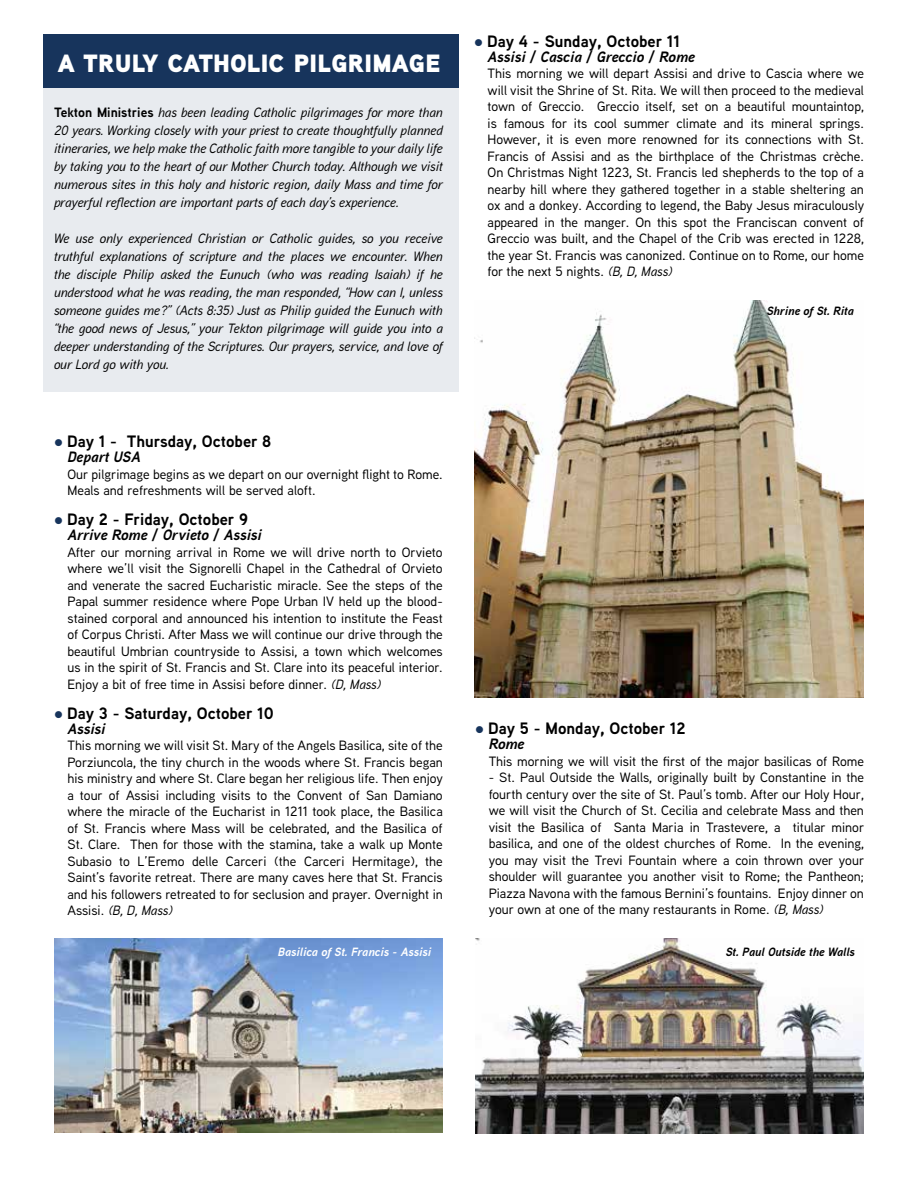
<style>
.page{position:relative;width:918px;height:1188px;background:#fff}
.page>*{position:absolute;margin:0;border:0;box-sizing:border-box;transform-origin:0 0}
.t1{font:900 33px "Aaux Next";letter-spacing:-.03em;color:#fff}
.t2{font:700 16.5px "Aaux Next";color:#000}
.t3{font:italic 700 15px "Aaux Next";color:#000}
.t4{font:500 13.5px/16.5px "Aaux Next";color:#000;text-align:justify}
.t5{font:italic 500 13.5px/18px "Aaux Next";color:#000;text-align:justify}
.t6{font:italic 700 12px "Aaux Next";color:#000}
.t7{font:italic 700 12px "Aaux Next";color:#fff}
.s1{font-weight:700;font-style:normal}
.s2{color:#17345c}
.s3{font-style:italic}
</style>
<div class="page">
<img style="left:474px;top:300px;width:390px;height:398px">
<div style="left:43px;top:88px;width:416px;height:304px;background:#e8ebef"></div>
<div style="left:43px;top:34px;width:416px;height:54px;background:#17345c"></div>
<img style="left:54px;top:938px;width:389px;height:195px">
<img style="left:475px;top:938px;width:389px;height:196px">
<h1 class="t1" style="left:57px;top:37px;width:385px">a truly catholic pilgrimage</h1>
<p class="t5" style="left:54px;top:103px;width:390px"><span class="s1">Tekton Ministries</span> has been leading Catholic pilgrimages for more than 20 years. Working closely with your priest to create thoughtfully planned itineraries, we help make the Catholic faith more tangible to your daily life by taking you to the heart of our Mother Church today. Although we visit numerous sites in this holy and historic region, daily Mass and time for prayerful reflection are important parts of each day’s experience.</p>
<p class="t5" style="left:54px;top:229px;width:390px">We use only experienced Christian or Catholic guides, so you receive truthful explanations of scripture and the places we encounter. When the disciple Philip asked the Eunuch (who was reading Isaiah) if he understood what he was reading, the man responded, “How can I, unless someone guides me?” (Acts 8:35) Just as Philip guided the Eunuch with “the good news of Jesus,” your Tekton pilgrimage will guide you into a deeper understanding of the Scriptures. Our prayers, service, and love of our Lord go with you.</p>
<p class="t2" style="left:54px;top:430px;width:219px"><span class="s2">●</span> Day 1 - Thursday, October 8</p>
<p class="t3" style="left:68px;top:447px;width:75px">Depart USA</p>
<p class="t4" style="left:68px;top:466px;width:377px">Our pilgrimage begins as we depart on our overnight flight to Rome.<br>Meals and refreshments will be served aloft.</p>
<p class="t2" style="left:54px;top:508px;width:196px"><span class="s2">●</span> Day 2 - Friday, October 9</p>
<p class="t3" style="left:68px;top:525px;width:196px">Arrive Rome / Orvieto / Assisi</p>
<p class="t4" style="left:68px;top:544px;width:377px">After our morning arrival in Rome we will drive north to Orvieto where we’ll visit the Signorelli Chapel in the Cathedral of Orvieto and venerate the sacred Eucharistic miracle. See the steps of the Papal summer residence where Pope Urban IV held up the blood&shy;stained corporal and announced his intention to institute the Feast of Corpus Christi. After Mass we will continue our drive through the beautiful Umbrian countryside to Assisi, a town which welcomes us in the spirit of St. Francis and St. Clare into its peaceful interior.<br>Enjoy a bit of free time in Assisi before dinner. <span class="s3">(D, Mass)</span></p>
<p class="t2" style="left:54px;top:702px;width:221px"><span class="s2">●</span> Day 3 - Saturday, October 10</p>
<p class="t3" style="left:68px;top:718px;width:39px">Assisi</p>
<p class="t4" style="left:68px;top:737px;width:377px">This morning we will visit St. Mary of the Angels Basilica, site of the Porziuncola, the tiny church in the woods where St. Francis began his ministry and where St. Clare began her religious life. Then enjoy a tour of Assisi including visits to the Convent of San Damiano where the miracle of the Eucharist in 1211 took place, the Basilica of St. Francis where Mass will be celebrated, and the Basilica of St. Clare. Then for those with the stamina, take a walk up Monte Subasio to L’Eremo delle Carceri (the Carceri Hermitage), the Saint’s favorite retreat. There are many caves here that St. Francis and his followers retreated to for seclusion and prayer. Overnight in Assisi. <span class="s3">(B, D, Mass)</span></p>
<p class="t7" style="left:278px;top:943px;width:155px">Basilica of St. Francis - Assisi</p>
<p class="t2" style="left:474px;top:29px;width:207px"><span class="s2">●</span> Day 4 - Sunday, October 11</p>
<p class="t3" style="left:488px;top:46px;width:209px">Assisi / Cascia / Greccio / Rome</p>
<p class="t4" style="left:488px;top:65px;width:378px">This morning we will depart Assisi and drive to Cascia where we will visit the Shrine of St. Rita. We will then proceed to the medieval town of Greccio. Greccio itself, set on a beautiful mountaintop, is famous for its cool summer climate and its mineral springs.<br>However, it is even more renowned for its connections with St.<br>Francis of Assisi and as the birthplace of the Christmas crèche.<br>On Christmas Night 1223, St. Francis led shepherds to the top of a nearby hill where they gathered together in a stable sheltering an ox and a donkey. According to legend, the Baby Jesus miraculously appeared in the manger. On this spot the Franciscan convent of Greccio was built, and the Chapel of the Crib was erected in 1228, the year St. Francis was canonized. Continue on to Rome, our home for the next 5 nights. <span class="s3">(B, D, Mass)</span></p>
<p class="t6" style="left:767px;top:302px;width:89px">Shrine of St. Rita</p>
<p class="t2" style="left:475px;top:717px;width:212px"><span class="s2">●</span> Day 5 - Monday, October 12</p>
<p class="t3" style="left:489px;top:733px;width:37px">Rome</p>
<p class="t4" style="left:489px;top:752px;width:377px">This morning we will visit the first of the major basilicas of Rome</p>
<p class="t4" style="left:489px;top:769px;width:377px">- St. Paul Outside the Walls, originally built by Constantine in the fourth century over the site of St. Paul’s tomb. After our Holy Hour, we will visit the Church of St. Cecilia and celebrate Mass and then visit the Basilica of Santa Maria in Trastevere, a titular minor basilica, and one of the oldest churches of Rome. In the evening, you may visit the Trevi Fountain where a coin thrown over your shoulder will guarantee you another visit to Rome; the Pantheon; Piazza Navona with the famous Bernini’s fountains. Enjoy dinner on your own at one of the many restaurants in Rome. <span class="s3">(B, Mass)</span></p>
<p class="t6" style="left:726px;top:943px;width:131px">St. Paul Outside the Walls</p>
</div>
